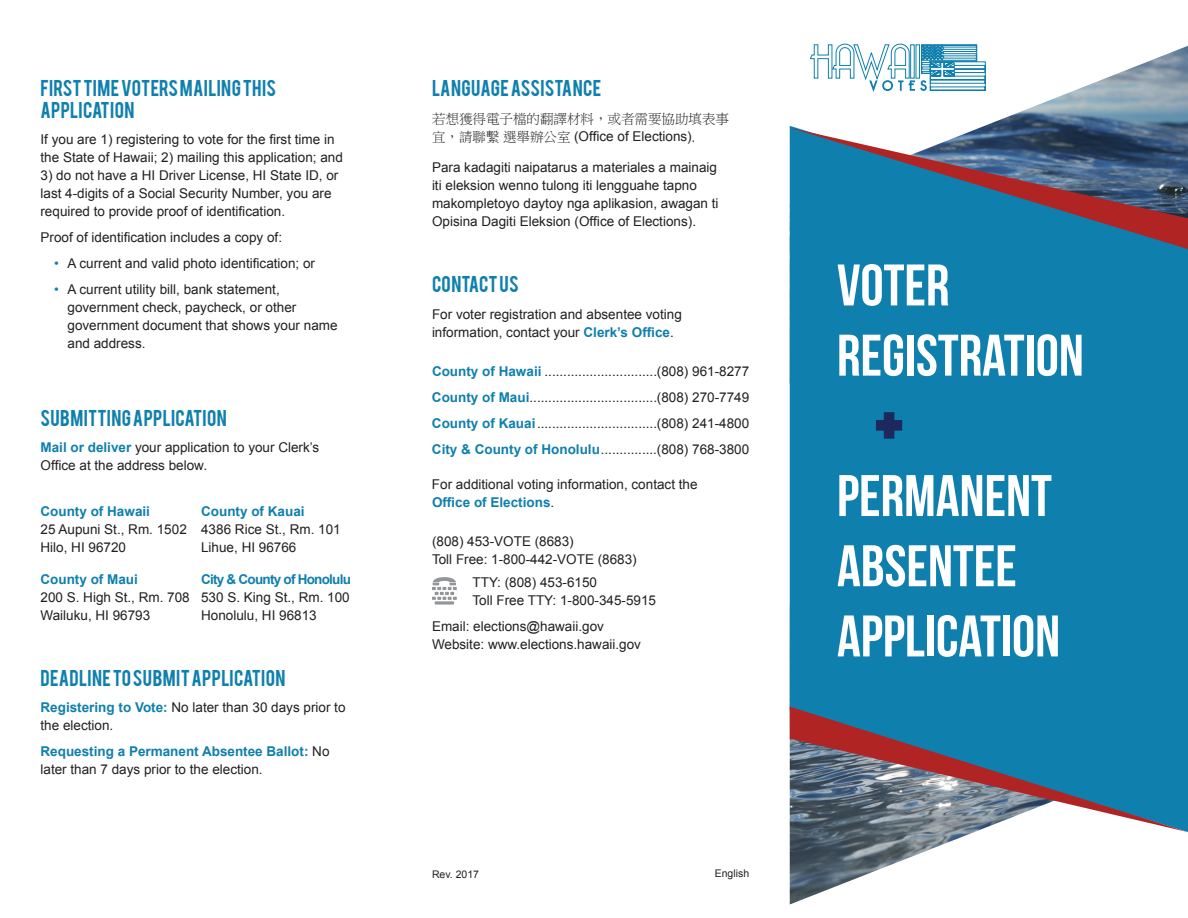
<style>
.page{position:relative;width:1188px;height:918px;background:#fff}
.page>*{position:absolute;margin:0;border:0;box-sizing:border-box;transform-origin:0 0}
.Font_Title{font:58.5px/70.2px "Bebas Neue";color:#fff}
.Front_Header{font:18px/21.6px "Bebas";letter-spacing:.015em;color:#0f7fad}
.Front_Body_Text{font:13.5px/18px "Arial";color:#231f20}
.Front_Body_Text-2{font:700 13.5px/18px "Arial";color:#0f7fad}
.Chinese{font:13.5px/18px "P Ming Li U";color:#231f20}
.Front_Body_Text-3{font:700 13.5px "Arial";letter-spacing:-.055em;color:#0f7fad}
.t1{font:10.5px "Arial";color:#231f20}
.s1{color:#0f7fad}
.s2{font-weight:700;color:#0f7fad}
.s3{font-weight:400;color:#231f20}
.s4{font-family:"Arial"}
</style>
<div class="page">
<svg style="left:432px;top:577px;width:25px;height:28px"></svg>
<img style="left:873px;top:46px;width:315px;height:80px">
<img style="left:790px;top:832px;width:184px;height:72px">
<div style="left:790px;top:126px;width:398px;height:581px;background:#0f7fad"></div>
<svg style="left:873px;top:409px;width:32px;height:33px"></svg>
<svg style="left:810px;top:44px;width:176px;height:47px"></svg>
<svg style="left:790px;top:707px;width:398px;height:125px;background:#507a95"></svg>
<svg style="left:790px;top:128px;width:398px;height:121px;background:#3f6e8f"></svg>
<p class="Front_Header" style="left:40px;top:76px;width:237px">FIRST TIME VOTERS MAILING THIS<br>APPLICATION</p>
<p class="Front_Body_Text" style="left:40px;top:131px;width:304px">If you are 1) registering to vote for the first time in the State of Hawaii; 2) mailing this application; and</p>
<p class="Front_Body_Text" style="left:40px;top:167px;width:299px">3) do not have a HI Driver License, HI State ID, or last 4-digits of a Social Security Number, you are required to provide proof of identification.</p>
<p class="Front_Body_Text" style="left:40px;top:229px;width:243px">Proof of identification includes a copy of:</p>
<p class="Front_Body_Text" style="left:54px;top:255px;width:263px"><span class="s1">•</span> A current and valid photo identification; or</p>
<p class="Front_Body_Text" style="left:68px;top:281px;width:272px;text-indent:-14px"><span class="s1">•</span> A current utility bill, bank statement, government check, paycheck, or other government document that shows your name and address.</p>
<p class="Front_Header" style="left:40px;top:406px;width:188px">SUBMITTING APPLICATION</p>
<p class="Front_Body_Text" style="left:40px;top:439px;width:280px"><span class="s2">Mail or deliver</span> your application to your Clerk’s<br>Office at the address below.</p>
<p class="Front_Body_Text-2" style="left:40px;top:503px;width:111px">County of Hawaii</p>
<p class="Front_Body_Text" style="left:40px;top:521px;width:148px">25 Aupuni St., Rm. 1502</p>
<p class="Front_Body_Text" style="left:40px;top:539px;width:87px">Hilo, HI 96720</p>
<p class="Front_Body_Text-2" style="left:40px;top:570px;width:99px">County of Maui</p>
<p class="Front_Body_Text" style="left:40px;top:588px;width:151px">200 S. High St., Rm. 708</p>
<p class="Front_Body_Text" style="left:40px;top:606px;width:111px">Wailuku, HI 96793</p>
<p class="Front_Body_Text-2" style="left:201px;top:503px;width:105px">County of Kauai</p>
<p class="Front_Body_Text" style="left:201px;top:521px;width:141px">4386 Rice St., Rm. 101</p>
<p class="Front_Body_Text" style="left:201px;top:539px;width:97px">Lihue, HI 96766</p>
<p class="Front_Body_Text-3" style="left:201px;top:570px;width:151px">City &amp; County of Honolulu</p>
<p class="Front_Body_Text" style="left:201px;top:588px;width:150px">530 S. King St., Rm. 100</p>
<p class="Front_Body_Text" style="left:201px;top:606px;width:117px">Honolulu, HI 96813</p>
<p class="Front_Header" style="left:40px;top:666px;width:247px">DEADLINE TO SUBMIT APPLICATION</p>
<p class="Front_Body_Text" style="left:40px;top:699px;width:307px"><span class="s2">Registering to Vote:</span> No later than 30 days prior to the election.</p>
<p class="Front_Body_Text-2" style="left:40px;top:743px;width:291px">Requesting a Permanent Absentee Ballot: <span class="s3">No later than 7 days prior to the election.</span></p>
<p class="Front_Header" style="left:432px;top:76px;width:171px">LANGUAGE ASSISTANCE</p>
<p class="Chinese" style="left:432px;top:110px;width:298px">若想獲得電子檔的翻譯材料，或者需要協助填表事宜，請聯繫 選舉辦公室 <span class="s4">(Office of Elections)</span>.</p>
<p class="Front_Body_Text" style="left:432px;top:158px;width:288px">Para kadagiti naipatarus a materiales a mainaig iti eleksion wenno tulong iti lengguahe tapno makompletoyo daytoy nga aplikasion, awagan ti Opisina Dagiti Eleksion (Office of Elections).</p>
<p class="Front_Header" style="left:432px;top:272px;width:88px">CONTACT US</p>
<p class="Front_Body_Text" style="left:432px;top:305px;width:251px">For voter registration and absentee voting information, contact your <span class="s2">Clerk’s Office</span>.</p>
<p class="Front_Body_Text" style="left:432px;top:363px;width:319px"><span class="s2">County of Hawaii</span> ..............................(808) 961-8277</p>
<p class="Front_Body_Text" style="left:432px;top:389px;width:319px"><span class="s2">County of Maui</span>..................................(808) 270-7749</p>
<p class="Front_Body_Text" style="left:432px;top:415px;width:319px"><span class="s2">County of Kauai</span>................................(808) 241-4800</p>
<p class="Front_Body_Text" style="left:432px;top:441px;width:319px"><span class="s2">City &amp; County of Honolulu</span>...............(808) 768-3800</p>
<p class="Front_Body_Text" style="left:432px;top:475px;width:267px">For additional voting information, contact the<br><span class="s2">Office of Elections</span>.</p>
<p class="Front_Body_Text" style="left:432px;top:533px;width:143px">(808) 453-VOTE (8683)</p>
<p class="Front_Body_Text" style="left:432px;top:551px;width:206px">Toll Free: 1-800-442-VOTE (8683)</p>
<p class="Front_Body_Text" style="left:473px;top:573px;width:126px">TTY: (808) 453-6150</p>
<p class="Front_Body_Text" style="left:473px;top:591px;width:185px">Toll Free TTY: 1-800-345-5915</p>
<p class="Front_Body_Text" style="left:432px;top:618px;width:174px">Email: elections@hawaii.gov</p>
<p class="Front_Body_Text" style="left:432px;top:636px;width:211px">Website: www.elections.hawaii.gov</p>
<p class="t1" style="left:432px;top:867px;width:49px">Rev. 2017</p>
<p class="t1" style="left:715px;top:867px;width:36px">English</p>
<p class="Font_Title" style="left:837px;top:249px;width:248px">VOTER<br>REGISTRATION</p>
<p class="Font_Title" style="left:837px;top:460px;width:225px">PERMANENT<br>ABSENTEE<br>APPLICATION</p>
</div>
